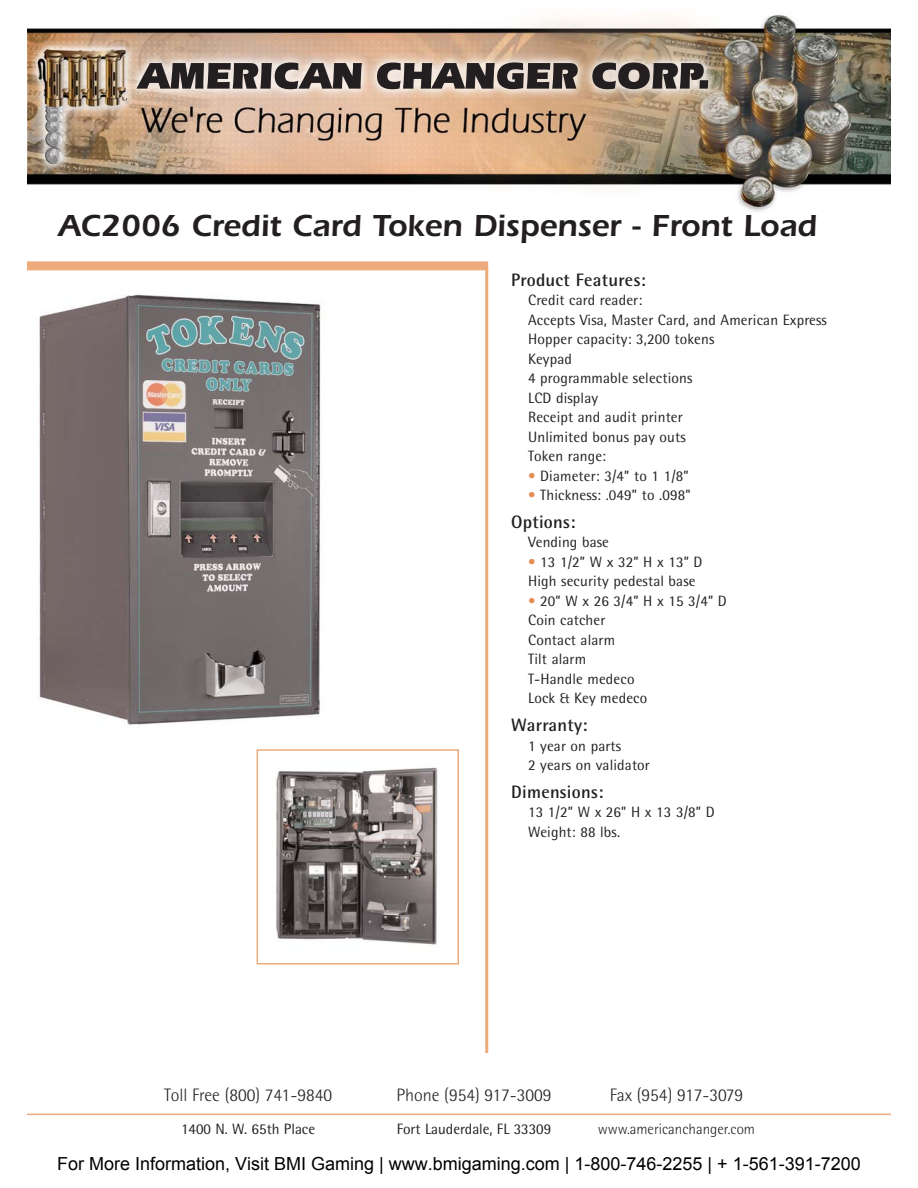
<style>
.page{position:relative;width:918px;height:1188px;background:#fff}
.page>*{position:absolute;margin:0;border:0;box-sizing:border-box;transform-origin:0 0}
.t1{font:600 31.5px "Itc Eras";color:#231f20}
.t2{font:18px "Arial";color:#000}
.t3{font:300 18px "Rotis Semi Sans";color:#231f20}
.t4{font:700 18px "Rotis Semi Sans";letter-spacing:.015em;color:#231f20}
.t5{font:15px/19.5px "Rotis Semi Sans";letter-spacing:.01em;color:#231f20}
.t6{font:300 15px "Rotis Semi Sans";color:#231f20}
.s1{color:#e68d55}
</style>
<div class="page">
<img style="left:27px;top:14px;width:864px;height:198px">
<img style="left:136px;top:63px;width:265px;height:26px">
<hr style="left:485px;top:268px;width:3px;height:785px;background:#edaa7c">
<div style="left:27px;top:261px;width:461px;height:9px;background:#edaa7c"></div>
<img style="left:39px;top:294px;width:282px;height:431px">
<hr style="left:27px;top:1114px;width:864px;height:1px;background:#edaa7c">
<img style="left:276px;top:767px;width:162px;height:178px">
<div style="left:257px;top:749px;width:202px;height:215px;border:2px solid #edaa7c"></div>
<h1 class="t1" style="left:58px;top:215px;width:760px">AC2006 Credit Card Token Dispenser - Front Load</h1>
<p class="t4" style="left:511px;top:273px;width:136px">Product Features:</p>
<p class="t5" style="left:528px;top:292px;width:300px">Credit card reader:<br>Accepts Visa, Master Card, and American Express<br>Hopper capacity: 3,200 tokens<br>Keypad<br>4 programmable selections<br>LCD display<br>Receipt and audit printer<br>Unlimited bonus pay outs<br>Token range:</p>
<p class="t5" style="left:528px;top:468px;width:162px"><span class="s1">•</span> Diameter: 3/4” to 1 1/8”</p>
<p class="t5" style="left:528px;top:487px;width:164px"><span class="s1">•</span> Thickness: .049” to .098”</p>
<p class="t4" style="left:511px;top:516px;width:66px">Options:</p>
<p class="t5" style="left:528px;top:534px;width:82px">Vending base</p>
<p class="t5" style="left:528px;top:554px;width:176px"><span class="s1">•</span> 13 1/2” W x 32” H x 13” D<br>High security pedestal base</p>
<p class="t5" style="left:528px;top:593px;width:200px"><span class="s1">•</span> 20” W x 26 3/4” H x 15 3/4” D<br>Coin catcher<br>Contact alarm<br>Tilt alarm<br>T-Handle medeco<br>Lock &amp; Key medeco</p>
<p class="t4" style="left:511px;top:719px;width:78px">Warranty:</p>
<p class="t5" style="left:528px;top:737px;width:123px">1 year on parts<br>2 years on validator</p>
<p class="t4" style="left:511px;top:785px;width:94px">Dimensions:</p>
<p class="t5" style="left:528px;top:804px;width:188px">13 1/2” W x 26” H x 13 3/8” D<br>Weight: 88 lbs.</p>
<p class="t3" style="left:164px;top:1089px;width:169px">Toll Free (800) 741-9840</p>
<p class="t3" style="left:396px;top:1089px;width:157px">Phone (954) 917-3009</p>
<p class="t3" style="left:610px;top:1089px;width:135px">Fax (954) 917-3079</p>
<p class="t5" style="left:181px;top:1121px;width:136px">1400 N. W. 65th Place</p>
<p class="t5" style="left:397px;top:1121px;width:156px">Fort Lauderdale, FL 33309</p>
<p class="t6" style="left:598px;top:1124px;width:159px">www.americanchanger.com</p>
<p class="t2" style="left:57px;top:1152px;width:805px">For More Information, Visit BMI Gaming | www.bmigaming.com | 1-800-746-2255 | + 1-561-391-7200</p>
</div>
